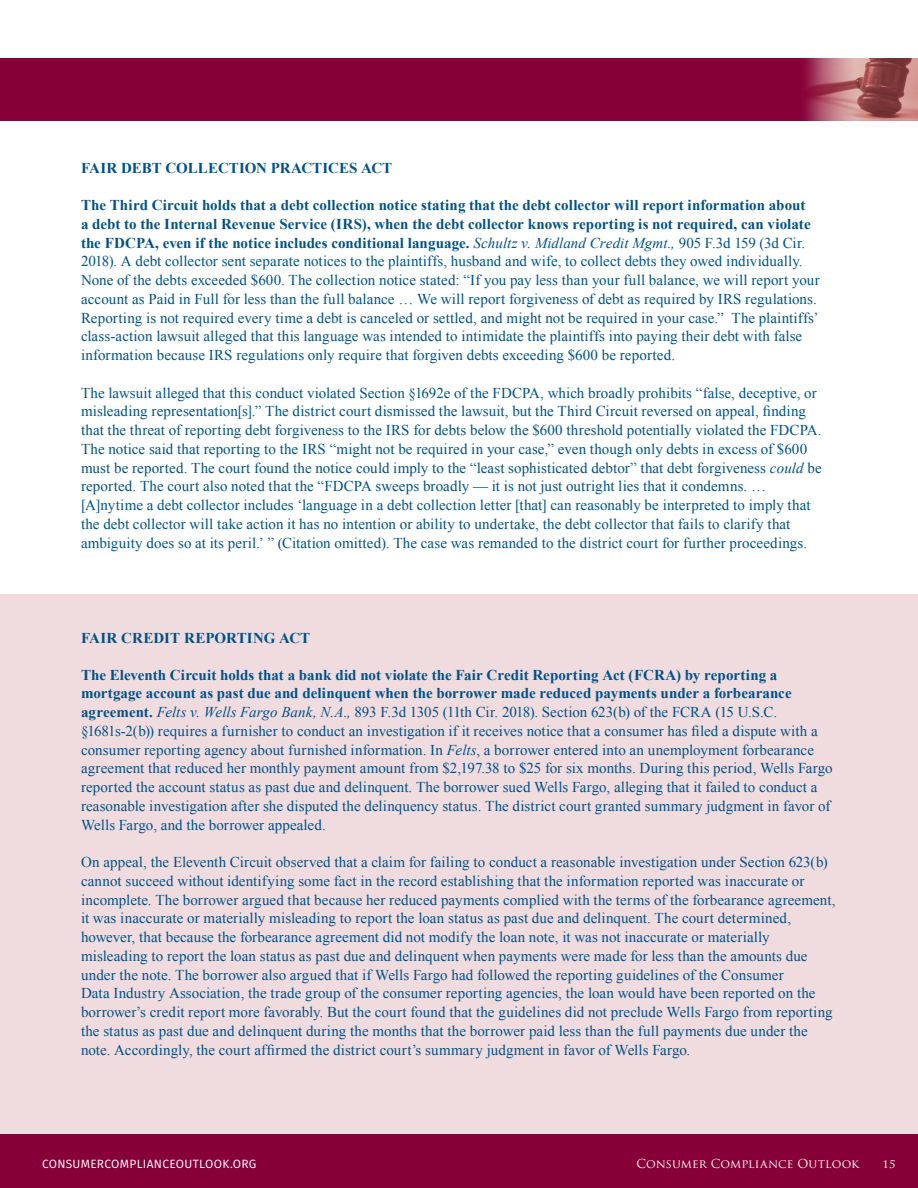
<style>
.page{position:relative;width:918px;height:1188px;background:#fff}
.page>*{position:absolute;margin:0;border:0;box-sizing:border-box;transform-origin:0 0}
.Body_Text{font:15px/18.8px "Times New Roman";letter-spacing:.005em;color:#005187}
.Body{font:15px/18.8px "Times New Roman";letter-spacing:.005em;color:#005187}
.Body_Text-2{font:700 15px "Times New Roman";color:#005187}
.Page_Number_web{font:12px "Fira Sans";letter-spacing:.02em;color:#fff}
.Page_Numbers{font:12px "Trajan Pro";letter-spacing:.005em;color:#fff}
.s1{font-weight:700}
.s2{font-style:italic}
</style>
<div class="page">
<div style="left:0;top:1134px;width:918px;height:54px;background:#860037"></div>
<div style="left:0;top:58px;width:918px;height:63px;background:#860037"></div>
<img style="left:805px;top:58px;width:113px;height:63px">
<div style="left:0;top:594px;width:918px;height:539px;background:#f0dcde"></div>
<p class="Body_Text-2" style="left:81px;top:157px;width:313px">FAIR DEBT COLLECTION PRACTICES ACT</p>
<p class="Body" style="left:81px;top:196px;width:740px"><span class="s1">The Third Circuit holds that a debt collection notice stating that the debt collector will report information about<br>a debt to the Internal Revenue Service (IRS), when the debt collector knows reporting is not required, can violate the FDCPA, even if the notice includes conditional language.</span> <span class="s2">Schultz v. Midland Credit Mgmt.,</span> 905 F.3d 159 (3d Cir.<br>2018). A debt collector sent separate notices to the plaintiffs, husband and wife, to collect debts they owed individually.<br>None of the debts exceeded $600. The collection notice stated: “If you pay less than your full balance, we will report your account as Paid in Full for less than the full balance … We will report forgiveness of debt as required by IRS regulations.<br>Reporting is not required every time a debt is canceled or settled, and might not be required in your case.” The plaintiffs’ class-action lawsuit alleged that this language was intended to intimidate the plaintiffs into paying their debt with false information because IRS regulations only require that forgiven debts exceeding $600 be reported.</p>
<p class="Body" style="left:81px;top:383px;width:742px">The lawsuit alleged that this conduct violated Section §1692e of the FDCPA, which broadly prohibits “false, deceptive, or misleading representation[s].” The district court dismissed the lawsuit, but the Third Circuit reversed on appeal, finding that the threat of reporting debt forgiveness to the IRS for debts below the $600 threshold potentially violated the FDCPA.<br>The notice said that reporting to the IRS “might not be required in your case,” even though only debts in excess of $600 must be reported. The court found the notice could imply to the “least sophisticated debtor” that debt forgiveness <span class="s2">could</span> be reported. The court also noted that the “FDCPA sweeps broadly — it is not just outright lies that it condemns. … [A]nytime a debt collector includes ‘language in a debt collection letter [that] can reasonably be interpreted to imply that the debt collector will take action it has no intention or ability to undertake, the debt collector that fails to clarify that ambiguity does so at its peril.’ ” (Citation omitted). The case was remanded to the district court for further proceedings.</p>
<p class="Body_Text-2" style="left:81px;top:627px;width:231px">FAIR CREDIT REPORTING ACT</p>
<p class="Body_Text" style="left:81px;top:665px;width:753px"><span class="s1">The Eleventh Circuit holds that a bank did not violate the Fair Credit Reporting Act (FCRA) by reporting a mortgage account as past due and delinquent when the borrower made reduced payments under a forbearance agreement.</span> <span class="s2">Felts v. Wells Fargo Bank, N.A.,</span> 893 F.3d 1305 (11th Cir. 2018). Section 623(b) of the FCRA (15 U.S.C. §1681s-2(b)) requires a furnisher to conduct an investigation if it receives notice that a consumer has filed a dispute with a consumer reporting agency about furnished information. In <span class="s2">Felts</span>, a borrower entered into an unemployment forbearance agreement that reduced her monthly payment amount from $2,197.38 to $25 for six months. During this period, Wells Fargo reported the account status as past due and delinquent. The borrower sued Wells Fargo, alleging that it failed to conduct a reasonable investigation after she disputed the delinquency status. The district court granted summary judgment in favor of Wells Fargo, and the borrower appealed.</p>
<p class="Body_Text" style="left:81px;top:852px;width:756px">On appeal, the Eleventh Circuit observed that a claim for failing to conduct a reasonable investigation under Section 623(b) cannot succeed without identifying some fact in the record establishing that the information reported was inaccurate or incomplete. The borrower argued that because her reduced payments complied with the terms of the forbearance agreement, it was inaccurate or materially misleading to report the loan status as past due and delinquent. The court determined, however, that because the forbearance agreement did not modify the loan note, it was not inaccurate or materially misleading to report the loan status as past due and delinquent when payments were made for less than the amounts due under the note. The borrower also argued that if Wells Fargo had followed the reporting guidelines of the Consumer<br>Data Industry Association, the trade group of the consumer reporting agencies, the loan would have been reported on the borrower’s credit report more favorably. But the court found that the guidelines did not preclude Wells Fargo from reporting the status as past due and delinquent during the months that the borrower paid less than the full payments due under the note. Accordingly, the court affirmed the district court’s summary judgment in favor of Wells Fargo.</p>
<p class="Page_Number_web" style="left:36px;top:1154px;width:216px">CONSUMERCOMPLIANCEOUTLOOK.ORG</p>
<p class="Page_Numbers" style="left:623px;top:1155px;width:224px">CONSUMER COMPLIANCE OUTLOOK</p>
<p class="Page_Numbers" style="left:869px;top:1155px;width:28px">1515</p>
<p class="Page_Number_web" style="left:42px;top:1154px;width:216px">CONSUMERCOMPLIANCEOUTLOOK.ORG</p>
<p class="Page_Numbers" style="left:636px;top:1156px;width:224px">CONSUMER COMPLIANCE OUTLOOK</p>
</div>
